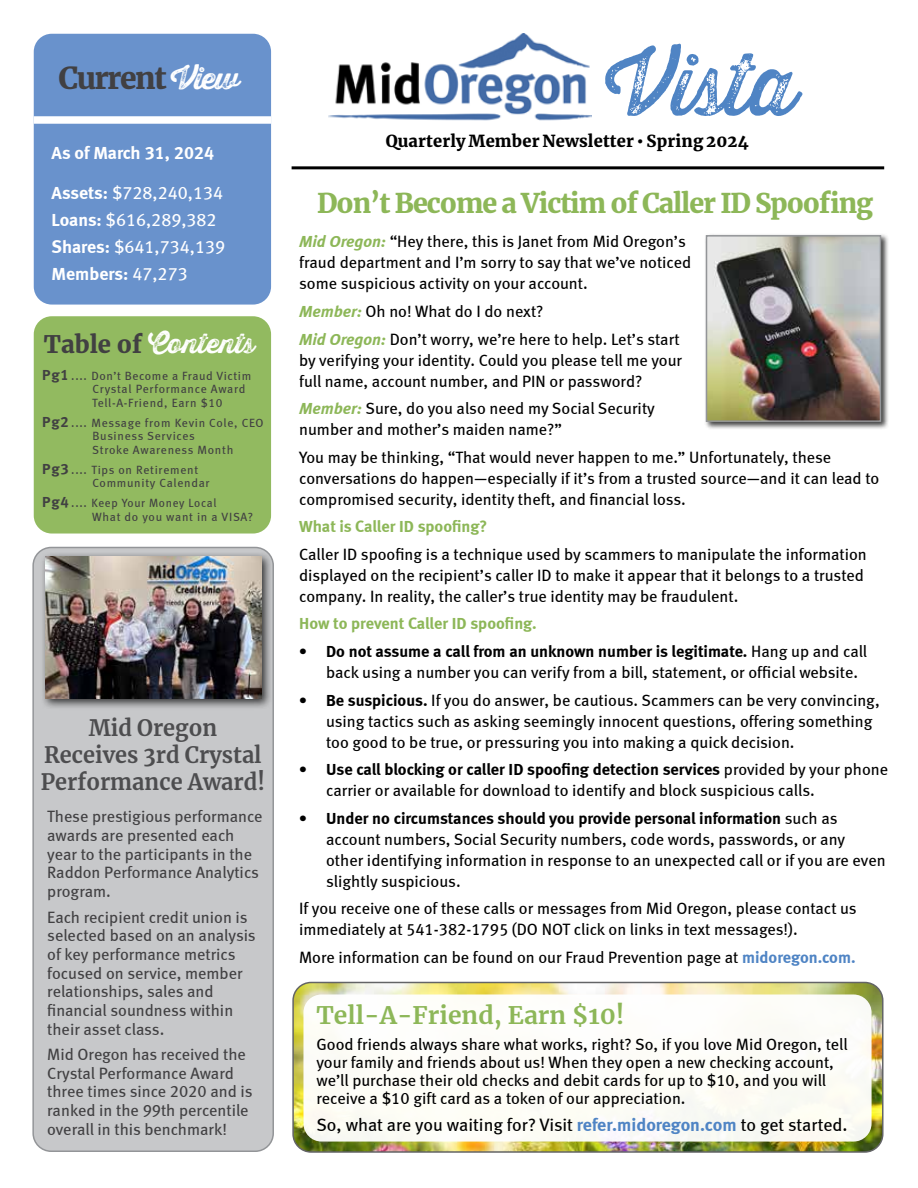
<style>
.page{position:relative;width:918px;height:1188px;background:#fff}
.page>*{position:absolute;margin:0;border:0;box-sizing:border-box;transform-origin:0 0}
.t1{font:85.2px "Thirsty Rough Reg Thr";letter-spacing:-.01em;color:#4f84c4}
.t2{font:900 29.85px "Merriweather";letter-spacing:-.05em;color:#414042}
.t3{font:900 26.85px "Merriweather";letter-spacing:-.04em;color:#8db758}
.t4{font:26.85px "Thirsty Rough Bol Thr";color:#fff}
.t5{font:700 23.85px "Merriweather";color:#8db758}
.t6{font:700 22.35px/26.8px "Merriweather";color:#4d4d4f;text-align:center}
.t7{font:18px "Meta Book LF";color:#000}
.t8{font:18px/26.8px "Meta Book LF";color:#fff}
.t9{font:18px "Meta Bold LF";color:#fff}
.t10{font:16.5px/21px "Meta Book LF";color:#000}
.t11{font:16.5px/18.6px "Meta Book LF";color:#414042}
.t12{font:700 16.5px "Meta";color:#000}
.t13{font:700 16.5px "Meta";letter-spacing:-.005em;color:#8db758}
.t14{font:900 16.5px "Merriweather";letter-spacing:.01em;color:#000}
.t15{font:12px/13.5px "Meta Book LF";letter-spacing:.06em;color:#414042}
.s1{font-family:"Thirsty Rough Bol Thr";font-weight:400;color:#fff}
.s2{font-family:"Meta Bold LF"}
.s3{font-family:"Meta Book LF"}
.s4{font-family:"Merriweather";font-weight:900;font-size:23.85px;color:#414042}
.s5{font-family:"Meta Bold LF";font-size:15px}
.s6{font-family:"Meta";font-weight:700;font-style:italic;color:#8db758}
.s7{font-family:"Meta Book LF";font-weight:400}
.s8{font-family:"Meta";font-weight:700}
.s9{font-family:"Meta";font-weight:700;color:#4f84c4}
</style>
<div class="page">
<div style="left:33px;top:547px;width:240px;height:604px;background:#c7c8ca;border-radius:18px"></div>
<div style="left:32px;top:547px;width:242px;height:605px;border:1px solid #939598;border-radius:18px"></div>
<div style="left:34px;top:316px;width:237px;height:218px;background:#92ba60;border-radius:18px"></div>
<div style="left:34px;top:34px;width:237px;height:271px;background:#6992cc;border-radius:18px"></div>
<div style="left:34px;top:116px;width:237px;height:8px;background:#fff"></div>
<hr style="left:292px;top:166px;width:592px;height:3px;background:#000">
<img style="left:329px;top:34px;width:263px;height:87px">
<div style="left:704px;top:234px;width:185px;height:197px;background:#000;opacity:.75"></div>
<img style="left:708px;top:237px;width:171px;height:183px">
<div style="left:706px;top:235px;width:175px;height:187px;border:1px solid #939598"></div>
<div style="left:41px;top:552px;width:232px;height:158px;background:#000;opacity:.75"></div>
<img style="left:45px;top:556px;width:216px;height:143px">
<img style="left:294px;top:982px;width:588px;height:169px">
<div style="left:292px;top:982px;width:592px;height:171px;border:1px solid #636466;border-radius:18px"></div>
<div style="left:303px;top:994px;width:569px;height:148px;background:#fdfdf7;border-radius:18px"></div>
<h2 class="t2" style="left:58px;top:57px;width:182px">Current <span class="s1">View</span></h2>
<p class="t9" style="left:52px;top:142px;width:164px">As of March 31, 2024</p>
<p class="t8" style="left:52px;top:179px;width:175px"><span class="s2">Assets:</span> $728,240,134<br><span class="s2">Loans:</span> $616,289,382<br><span class="s2">Shares:</span> $641,734,139</p>
<p class="t9" style="left:52px;top:263px;width:138px">Members: <span class="s3">47,273</span></p>
<h3 class="t4" style="left:44px;top:324px;width:212px"><span class="s4">Table of</span> Contents</h3>
<p class="t15" style="left:92px;top:369px;width:161px;text-indent:-50px"><span class="s5">Pg1</span> .... Don’t Become a Fraud Victim<br>Crystal Performance Award<br>Tell-A-Friend, Earn $10</p>
<p class="t15" style="left:92px;top:416px;width:173px;text-indent:-50px"><span class="s5">Pg2</span> .... Message from Kevin Cole, CEO<br>Business Services<br>Stroke Awareness Month</p>
<p class="t15" style="left:92px;top:463px;width:119px;text-indent:-50px"><span class="s5">Pg3</span> .... Tips on Retirement<br>Community Calendar</p>
<p class="t15" style="left:92px;top:496px;width:162px;text-indent:-50px"><span class="s5">Pg4</span> .... Keep Your Money Local<br>What do you want in a VISA?</p>
<h3 class="t6" style="left:41px;top:714px;width:226px">Mid Oregon<br>Receives 3rd Crystal<br>Performance Award!</h3>
<p class="t11" style="left:47px;top:807px;width:217px">These prestigious performance awards are presented each year to the participants in the<br>Raddon Performance Analytics program.</p>
<p class="t11" style="left:47px;top:907px;width:210px">Each recipient credit union is selected based on an analysis of key performance metrics focused on service, member relationships, sales and financial soundness within their asset class.</p>
<p class="t11" style="left:47px;top:1045px;width:207px">Mid Oregon has received the<br>Crystal Performance Award three times since 2020 and is ranked in the 99th percentile overall in this benchmark!</p>
<h1 class="t1" style="left:605px;top:22px;width:193px">Vista</h1>
<p class="t14" style="left:386px;top:130px;width:365px">Quarterly Member Newsletter • Spring 2024</p>
<h3 class="t3" style="left:317px;top:185px;width:558px">Don’t Become a Victim of Caller ID Spoofing</h3>
<p class="t10" style="left:299px;top:231px;width:394px"><span class="s6">Mid Oregon:</span> “Hey there, this is Janet from Mid Oregon’s fraud department and I’m sorry to say that we’ve noticed some suspicious activity on your account.</p>
<p class="t10" style="left:299px;top:297px;width:382px;line-height:27.6px"><span class="s6">Member:</span> Oh no! What do I do next?<br><span class="s6">Mid Oregon:</span> Don’t worry, we’re here to help. Let’s start</p>
<p class="t10" style="left:299px;top:349px;width:385px">by verifying your identity. Could you please tell me your full name, account number, and PIN or password?</p>
<p class="t10" style="left:299px;top:398px;width:357px"><span class="s6">Member:</span> Sure, do you also need my Social Security number and mother’s maiden name?”</p>
<p class="t10" style="left:299px;top:446px;width:582px">You may be thinking, “That would never happen to me.” Unfortunately, these conversations do happen—especially if it’s from a trusted source—and it can lead to compromised security, identity theft, and financial loss.</p>
<p class="t13" style="left:299px;top:517px;width:190px">What is Caller ID spoofing?</p>
<p class="t10" style="left:299px;top:544px;width:569px">Caller ID spoofing is a technique used by scammers to manipulate the information displayed on the recipient’s caller ID to make it appear that it belongs to a trusted company. In reality, the caller’s true identity may be fraudulent.</p>
<p class="t13" style="left:299px;top:614px;width:239px">How to prevent Caller ID spoofing.</p>
<p class="t12" style="left:299px;top:642px;width:570px">• Do not assume a call from an unknown number is legitimate. <span class="s7">Hang up and call</span></p>
<p class="t10" style="left:326px;top:662px;width:533px">back using a number you can verify from a bill, statement, or official website.</p>
<p class="t10" style="left:326px;top:689px;width:555px;text-indent:-27px"><span class="s8">• Be suspicious.</span> If you do answer, be cautious. Scammers can be very convincing, using tactics such as asking seemingly innocent questions, offering something too good to be true, or pressuring you into making a quick decision.</p>
<p class="t12" style="left:299px;top:760px;width:590px">• Use call blocking or caller ID spoofing detection services <span class="s7">provided by your phone</span></p>
<p class="t10" style="left:326px;top:780px;width:490px">carrier or available for download to identify and block suspicious calls.</p>
<p class="t12" style="left:299px;top:808px;width:540px">• Under no circumstances should you provide personal information <span class="s7">such as</span></p>
<p class="t10" style="left:326px;top:828px;width:561px">account numbers, Social Security numbers, code words, passwords, or any other identifying information in response to an unexpected call or if you are even slightly suspicious.</p>
<p class="t10" style="left:299px;top:898px;width:559px">If you receive one of these calls or messages from Mid Oregon, please contact us immediately at 541-382-1795 (DO NOT click on links in text messages!).</p>
<p class="t10" style="left:299px;top:946px;width:558px">More information can be found on our Fraud Prevention page at <span class="s9">midoregon.com.</span></p>
<h3 class="t5" style="left:316px;top:999px;width:310px">Tell-A-Friend, Earn $10!</h3>
<p class="t10" style="left:316px;top:1035px;width:533px;line-height:18px">Good friends always share what works, right? So, if you love Mid Oregon, tell your family and friends about us! When they open a new checking account, we’ll purchase their old checks and debit cards for up to $10, and you will receive a $10 gift card as a token of our appreciation.</p>
<p class="t7" style="left:316px;top:1114px;width:533px">So, what are you waiting for? Visit <span class="s9">refer.midoregon.com</span> to get started.</p>
</div>
